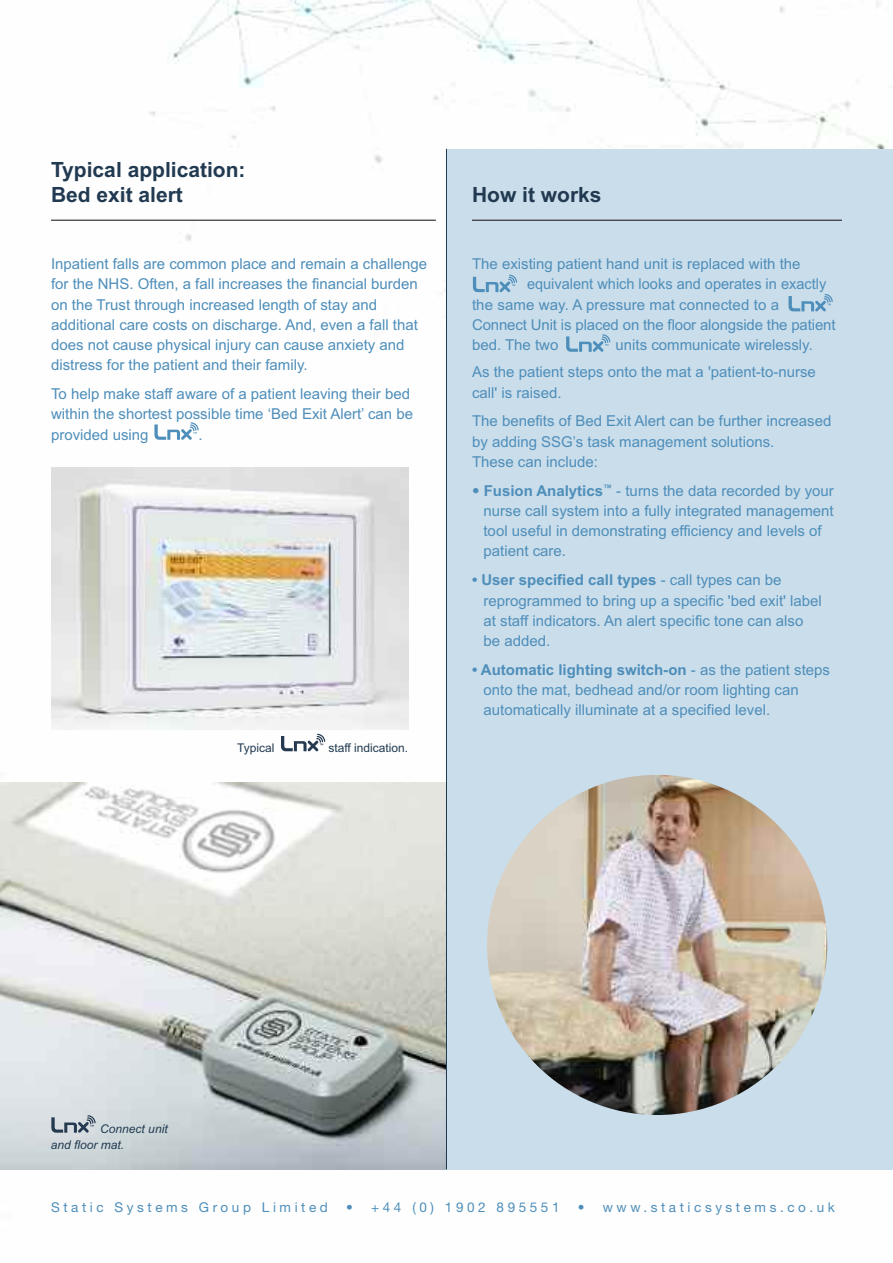
<style>
.page{position:relative;width:893px;height:1263px;background:#fff}
.page>*{position:absolute;margin:0;border:0;box-sizing:border-box;transform-origin:0 0}
.t1{font:700 21px/25.2px "Arial";color:#213a51}
.t2{font:15px/20.2px "Arial";color:#4e8eba}
.t3{font:13.5px "Helvetica Neue";letter-spacing:.265em;color:#4e8eba}
.t4{font:italic 12px/16px "Arial";color:#213a51}
.t5{font:12px "Arial";color:#213a51}
.s1{font-family:"Helvetica Neue"}
.s2{font-weight:700}
</style>
<div class="page">
<img style="left:0;top:0;width:893px;height:1170px">
<hr style="left:51px;top:220px;width:385px;height:1px;background:#272526">
<img style="left:51px;top:468px;width:357px;height:261px">
<img style="left:0;top:782px;width:446px;height:387px">
<hr style="left:0;top:149px;width:1px;height:455px;background:#caddea">
<svg style="left:154px;top:422px;width:45px;height:18px"></svg>
<svg style="left:281px;top:734px;width:44px;height:17px"></svg>
<svg style="left:51px;top:1115px;width:45px;height:18px"></svg>
<div style="left:446px;top:149px;width:447px;height:1020px;background:#caddea"></div>
<hr style="left:472px;top:220px;width:370px;height:1px;background:#272526">
<img style="left:487px;top:775px;width:340px;height:340px;border-radius:50%">
<svg style="left:473px;top:275px;width:44px;height:17px"></svg>
<svg style="left:566px;top:334px;width:44px;height:18px"></svg>
<svg style="left:788px;top:294px;width:45px;height:17px"></svg>
<hr style="left:446px;top:149px;width:1px;height:1020px;background:#213a51">
<h1 class="t1" style="left:51px;top:157px;width:196px">Typical application:<br>Bed exit alert</h1>
<p class="t2" style="left:51px;top:254px;width:378px">Inpatient falls are common place and remain a challenge for the NHS. Often, a fall increases the financial burden on the Trust through increased length of stay and additional care costs on discharge. And, even a fall that does not cause physical injury can cause anxiety and distress for the patient and their family.</p>
<p class="t2" style="left:51px;top:384px;width:364px">To help make staff aware of a patient leaving their bed within the shortest possible time ‘Bed Exit Alert’ can be provided using</p>
<p class="t2" style="left:199px;top:424px;width:6px">.</p>
<p class="t5" style="left:237px;top:741px;width:39px">Typical</p>
<p class="t5" style="left:328px;top:741px;width:81px">staff indication.</p>
<h1 class="t1" style="left:472px;top:182px;width:131px">How it works</h1>
<p class="t2" style="left:472px;top:254px;width:330px">The existing patient hand unit is replaced with the</p>
<p class="t2" style="left:527px;top:274px;width:301px">equivalent which looks and operates in exactly</p>
<p class="t2" style="left:472px;top:294px;width:309px">the same way. A pressure mat connected to a</p>
<p class="t2" style="left:472px;top:315px;width:365px">Connect Unit is placed on the floor alongside the patient</p>
<p class="t2" style="left:472px;top:335px;width:88px">bed. The two</p>
<p class="t2" style="left:472px;top:331px;width:345px;line-height:27.3px;text-align:right">units communicate wirelessly.<br>As the patient steps onto the mat a 'patient-to-nurse</p>
<p class="t2" style="left:472px;top:378px;width:361px;line-height:28.8px">call' is raised.<br>The benefits of Bed Exit Alert can be further increased</p>
<p class="t2" style="left:472px;top:431px;width:304px">by adding SSG’s task management solutions.<br>These can include:</p>
<p class="t2" style="left:483px;top:480px;width:352px;text-indent:-11px"><span class="s1">•</span> <span class="s2">Fusion Analytics</span><sup>™</sup> - turns the data recorded by your nurse call system into a fully integrated management tool useful in demonstrating efficiency and levels of patient care<span class="s1">.</span></p>
<p class="t2" style="left:483px;top:570px;width:340px;text-indent:-11px"><span class="s2">• User specified call types</span> - call types can be reprogrammed to bring up a specific 'bed exit' label at staff indicators. An alert specific tone can also be added.</p>
<p class="t2" style="left:483px;top:659px;width:348px;text-indent:-11px"><span class="s2">• Automatic lighting switch-on</span> - as the patient steps onto the mat, bedhead and/or room lighting can automatically illuminate at a specified level.</p>
<p class="t4" style="left:51px;top:1121px;width:118px;text-indent:49px">Connect unit and floor mat.</p>
<p class="t3" style="left:51px;top:1202px;width:278px">Static Systems Group Limited</p>
<p class="t3" style="left:346px;top:1202px;width:215px">• +44 (0) 1902 895551</p>
<p class="t3" style="left:578px;top:1202px;width:259px">• www.staticsystems.co.uk</p>
</div>
